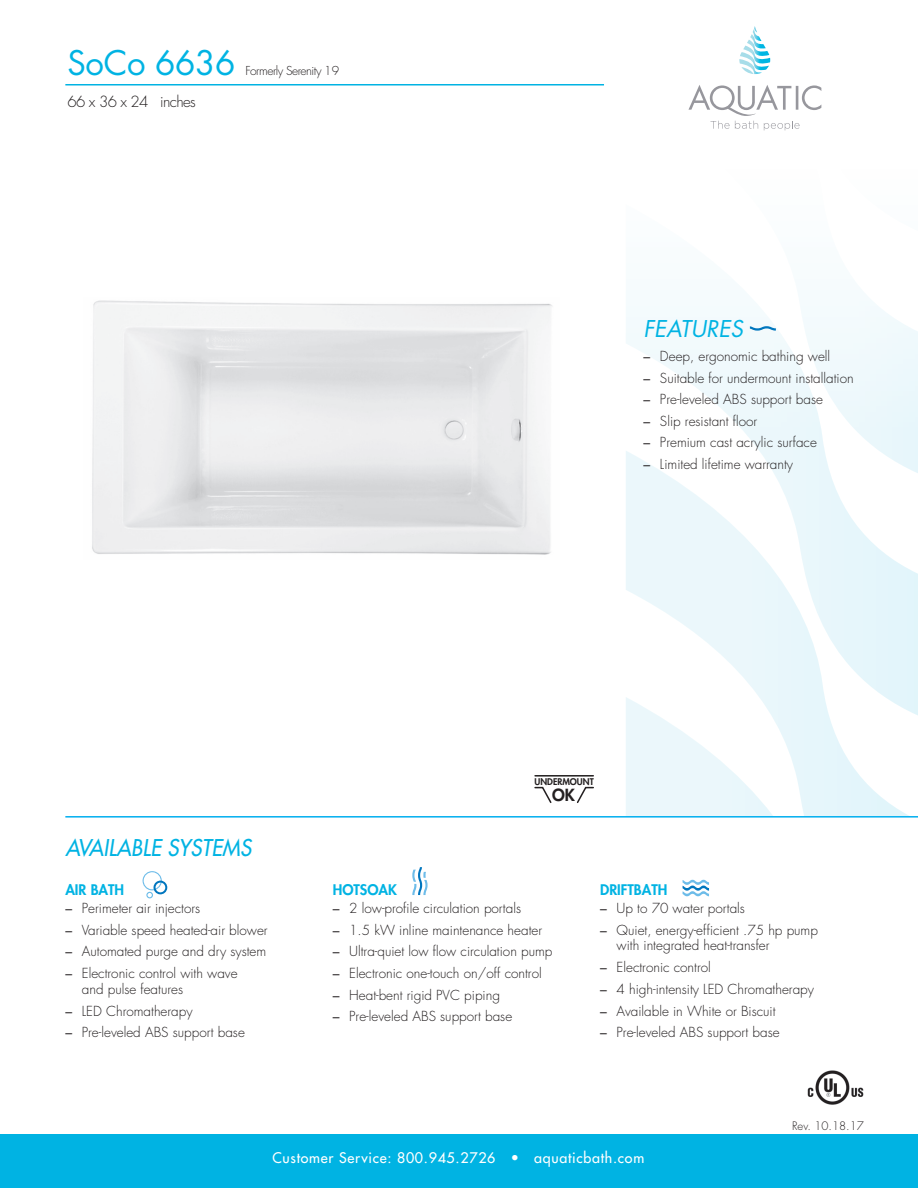
<style>
.page{position:relative;width:918px;height:1188px;background:#fff}
.page>*{position:absolute;margin:0;border:0;box-sizing:border-box;transform-origin:0 0}
.t1{font:33px "Futura Std";letter-spacing:-.01em;color:#00b3e3}
.t2{font:italic 500 22.5px "Futura Std";color:#00b3e3;scale:.93 1}
.t3{font:italic 22.5px "Futura Std";color:#00b3e3}
.t4{font:800 16.35px "Futura Std";color:#231f20}
.t5{font:300 15px "Futura Std";letter-spacing:-.04em;color:#231f20}
.t6{font:500 14.25px "Futura Std";letter-spacing:.05em;color:#fff}
.t7{font:800 14.25px "Futura Std";color:#00b3e3}
.t8{font:300 13.5px/15.8px "Futura Std";color:#231f20}
.t9{font:300 12px "Futura Std";letter-spacing:-.04em;color:#231f20}
.t10{font:300 11.4px "Futura Std";color:#231f20}
.t11{font:800 9px "Futura Std";color:#231f20}
.s1{font-weight:400}
</style>
<div class="page">
<svg style="left:626px;top:299px;width:292px;height:416px"></svg>
<svg style="left:626px;top:450px;width:284px;height:366px"></svg>
<svg style="left:626px;top:697px;width:147px;height:119px"></svg>
<svg style="left:143px;top:871px;width:24px;height:27px"></svg>
<svg style="left:412px;top:867px;width:16px;height:28px"></svg>
<svg style="left:683px;top:880px;width:26px;height:16px"></svg>
<div style="left:0;top:1134px;width:918px;height:54px;background:#00b3e3"></div>
<hr style="left:65px;top:84px;width:539px;height:2px;background:#00b3e3">
<hr style="left:65px;top:816px;width:853px;height:2px;background:#00aeef">
<svg style="left:688px;top:26px;width:134px;height:105px"></svg>
<svg style="left:750px;top:326px;width:26px;height:5px"></svg>
<img style="left:807px;top:1070px;width:57px;height:35px">
<hr style="left:535px;top:775px;width:58px;height:2px;background:#231f20">
<svg style="left:534px;top:786px;width:18px;height:17px"></svg>
<svg style="left:577px;top:786px;width:17px;height:17px"></svg>
<h1 class="t1" style="left:68px;top:42px;width:170px">SoCo 6636</h1>
<p class="t5" style="left:68px;top:92px;width:130px">66 x 36 x 24 inches</p>
<p class="t9" style="left:245px;top:64px;width:95px">Formerly Serenity 19</p>
<h2 class="t2" style="left:65px;top:834px;width:201px">AVAILABLE SYSTEMS</h2>
<h2 class="t3" style="left:644px;top:314px;width:101px">FEATURES</h2>
<p class="t8" style="left:643px;top:349px;width:188px"><span class="s1">–</span> Deep, ergonomic bathing well</p>
<p class="t8" style="left:643px;top:370px;width:212px"><span class="s1">–</span> Suitable for undermount installation</p>
<p class="t8" style="left:643px;top:392px;width:181px"><span class="s1">–</span> Pre-leveled ABS support base</p>
<p class="t8" style="left:643px;top:413px;width:115px"><span class="s1">–</span> Slip resistant floor</p>
<p class="t8" style="left:643px;top:435px;width:175px"><span class="s1">–</span> Premium cast acrylic surface</p>
<p class="t8" style="left:643px;top:457px;width:151px"><span class="s1">–</span> Limited lifetime warranty</p>
<p class="t11" style="left:534px;top:776px;width:61px">UNDERMOUNT</p>
<p class="t4" style="left:552px;top:784px;width:24px">OK</p>
<p class="t7" style="left:65px;top:881px;width:60px">AIR BATH</p>
<p class="t8" style="left:65px;top:901px;width:136px"><span class="s1">–</span> Perimeter air injectors</p>
<p class="t8" style="left:65px;top:922px;width:204px"><span class="s1">–</span> Variable speed heated-air blower</p>
<p class="t8" style="left:65px;top:944px;width:202px"><span class="s1">–</span> Automated purge and dry system</p>
<p class="t8" style="left:82px;top:966px;width:157px;text-indent:-16px"><span class="s1">–</span> Electronic control with wave and pulse features</p>
<p class="t8" style="left:65px;top:1003px;width:129px"><span class="s1">–</span> LED Chromatherapy</p>
<p class="t8" style="left:65px;top:1025px;width:181px"><span class="s1">–</span> Pre-leveled ABS support base</p>
<p class="t7" style="left:333px;top:881px;width:66px">HOTSOAK</p>
<p class="t8" style="left:333px;top:901px;width:190px"><span class="s1">–</span> 2 low-profile circulation portals</p>
<p class="t8" style="left:333px;top:922px;width:211px"><span class="s1">–</span> 1.5 kW inline maintenance heater</p>
<p class="t8" style="left:333px;top:944px;width:221px"><span class="s1">–</span> Ultra-quiet low flow circulation pump</p>
<p class="t8" style="left:333px;top:966px;width:211px"><span class="s1">–</span> Electronic one-touch on/off control</p>
<p class="t8" style="left:333px;top:987px;width:169px"><span class="s1">–</span> Heat-bent rigid PVC piping</p>
<p class="t8" style="left:333px;top:1009px;width:181px"><span class="s1">–</span> Pre-leveled ABS support base</p>
<p class="t7" style="left:600px;top:881px;width:69px">DRIFTBATH</p>
<p class="t8" style="left:600px;top:901px;width:146px"><span class="s1">–</span> Up to 70 water portals</p>
<p class="t8" style="left:617px;top:922px;width:203px;text-indent:-16px"><span class="s1">–</span> Quiet, energy-efficient .75 hp pump with integrated heat-transfer</p>
<p class="t8" style="left:600px;top:960px;width:112px"><span class="s1">–</span> Electronic control</p>
<p class="t8" style="left:600px;top:981px;width:215px"><span class="s1">–</span> 4 high-intensity LED Chromatherapy</p>
<p class="t8" style="left:600px;top:1003px;width:177px"><span class="s1">–</span> Available in White or Biscuit</p>
<p class="t8" style="left:600px;top:1025px;width:181px"><span class="s1">–</span> Pre-leveled ABS support base</p>
<p class="t10" style="left:792px;top:1119px;width:73px">Rev. 10.18.17</p>
<p class="t6" style="left:272px;top:1149px;width:373px">Customer Service: 800.945.2726 • aquaticbath.com</p>
</div>
